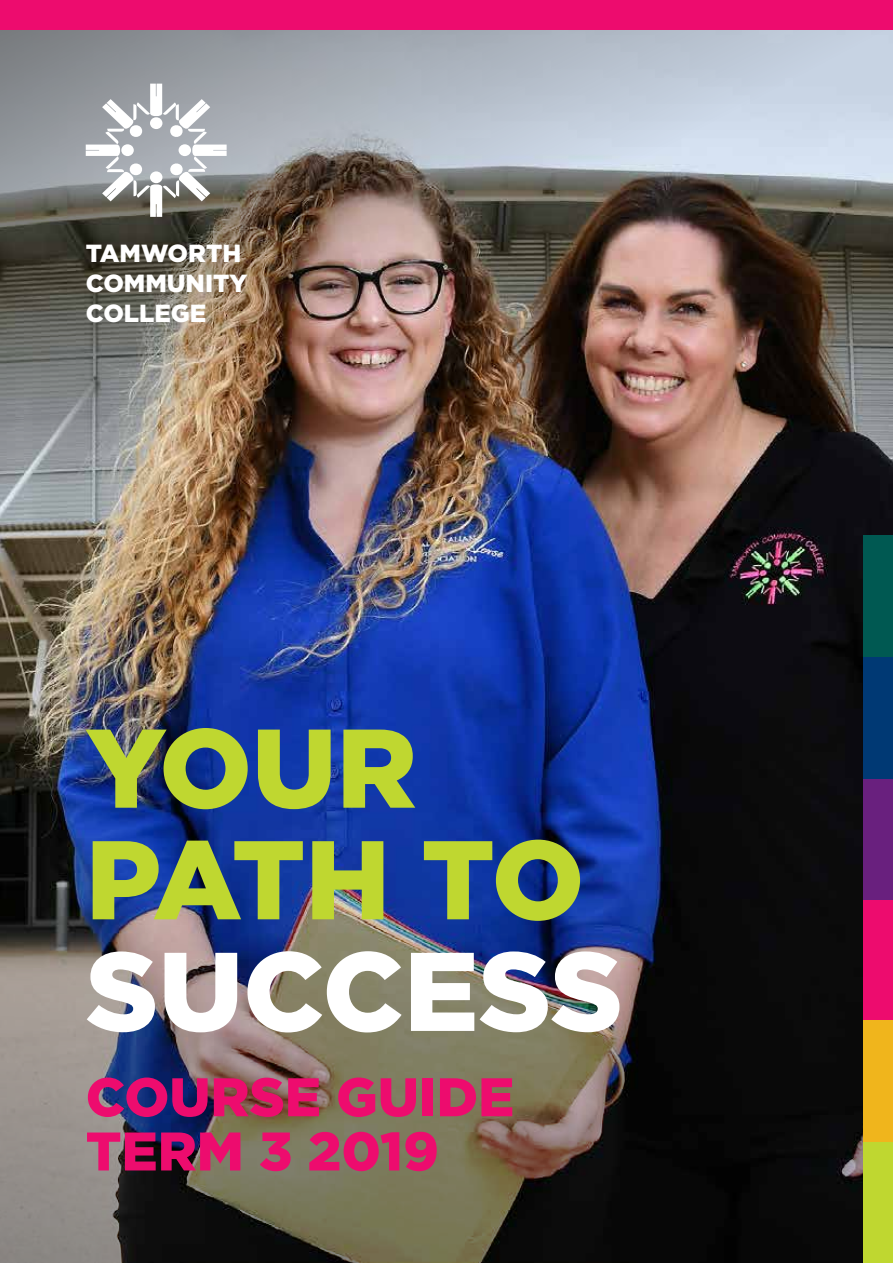
<style>
.page{position:relative;width:893px;height:1263px;background:#fff}
.page>*{position:absolute;margin:0;border:0;box-sizing:border-box;transform-origin:0 0}
.t1{font:900 111.6px/111.6px "Gotham";letter-spacing:-.03em;color:#bfd730}
.t2{font:900 111.6px "Gotham";color:#fff}
.t3{font:900 54.15px/54.2px "Gotham";color:#ed0c6e}
.t4{font:900 24.75px/29.7px "Gotham";color:#fff}
</style>
<div class="page">
<img style="left:0;top:592px;width:863px;height:123px">
<img style="left:0;top:715px;width:863px;height:18px">
<img style="left:0;top:733px;width:863px;height:530px">
<div style="left:863px;top:536px;width:30px;height:121px;background:#005952"></div>
<div style="left:863px;top:899px;width:30px;height:121px;background:#ed0c6e"></div>
<div style="left:863px;top:778px;width:30px;height:121px;background:#69207e"></div>
<div style="left:863px;top:657px;width:30px;height:121px;background:#003974"></div>
<div style="left:863px;top:1142px;width:30px;height:121px;background:#bfd730"></div>
<div style="left:863px;top:1020px;width:30px;height:122px;background:#f0b51c"></div>
<img style="left:0;top:30px;width:893px;height:562px">
<svg style="left:86px;top:84px;width:141px;height:133px"></svg>
<div style="left:0;top:0;width:893px;height:30px;background:#ed0c6e"></div>
<p class="t4" style="left:86px;top:238px;width:163px">TAMWORTH<br>COMMUNITY<br>COLLEGE</p>
<h1 class="t1" style="left:86px;top:711px;width:500px">YOUR<br>PATH TO</h1>
<h1 class="t2" style="left:86px;top:914px;width:539px">SUCCESS</h1>
<h2 class="t3" style="left:86px;top:1069px;width:430px">COURSE GUIDE<br>TERM 3 2019</h2>
</div>
